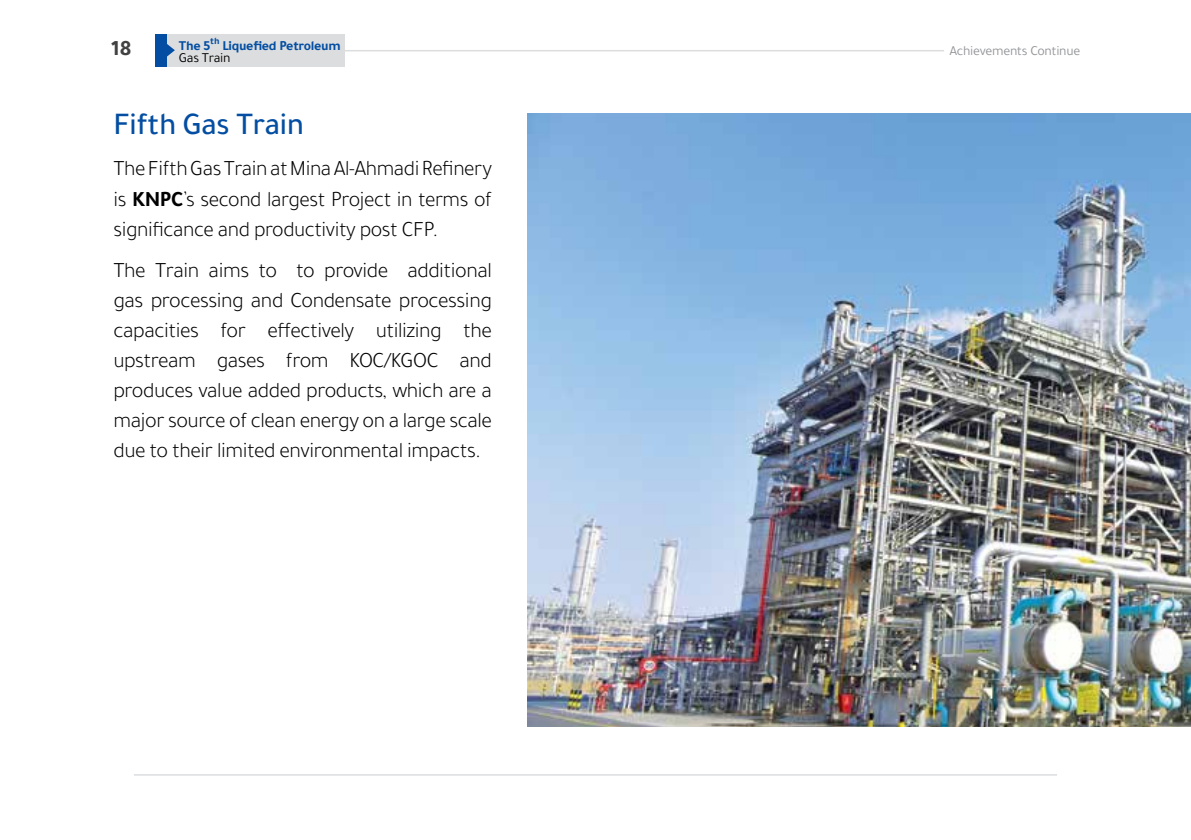
<style>
.page{position:relative;width:1191px;height:840px;background:#fff}
.page>*{position:absolute;margin:0;border:0;box-sizing:border-box;transform-origin:0 0}
.t1{font:500 32px "Tajawal";letter-spacing:-.02em;color:#034ea2}
.t2{font:300 22px/30px "Tajawal";letter-spacing:-.02em;color:#000;text-align:justify}
.t3{font:700 22px "Tajawal";color:#414042}
.t4{font:700 13.8px/12.6px "Tajawal";letter-spacing:-.02em;color:#034ea2}
.t5{font:13.8px "Tajawal";letter-spacing:-.02em;color:#939598}
.s1{font-weight:400;color:#000}
.s2{font-weight:700}
</style>
<div class="page">
<img style="left:527px;top:113px;width:664px;height:613px">
<hr style="left:335px;top:50px;width:609px;height:1px;background:#dcddde">
<div style="left:166px;top:34px;width:179px;height:32px;background:#dcddde"></div>
<div style="left:155px;top:34px;width:11px;height:32px;background:#034ea2"></div>
<svg style="left:166px;top:38px;width:9px;height:25px"></svg>
<hr style="left:134px;top:773px;width:923px;height:2px;background:#dcddde">
<p class="t3" style="left:112px;top:32px;width:21px">18</p>
<p class="t4" style="left:179px;top:39px;width:163px">The 5<sup>th</sup> Liquefied Petroleum<br><span class="s1">Gas Train</span></p>
<p class="t5" style="left:949px;top:41px;width:132px">Achievements Continue</p>
<h1 class="t1" style="left:113px;top:101px;width:192px">Fifth Gas Train</h1>
<p class="t2" style="left:113px;top:154px;width:380px">The Fifth Gas Train at Mina Al-Ahmadi Refinery is <span class="s2">KNPC</span>’s second largest Project in terms of significance and productivity post CFP.</p>
<p class="t2" style="left:113px;top:255px;width:380px">The Train aims to to provide additional gas processing and Condensate processing capacities for effectively utilizing the upstream gases from KOC/KGOC and produces value added products, which are a major source of clean energy on a large scale due to their limited environmental impacts.</p>
</div>
